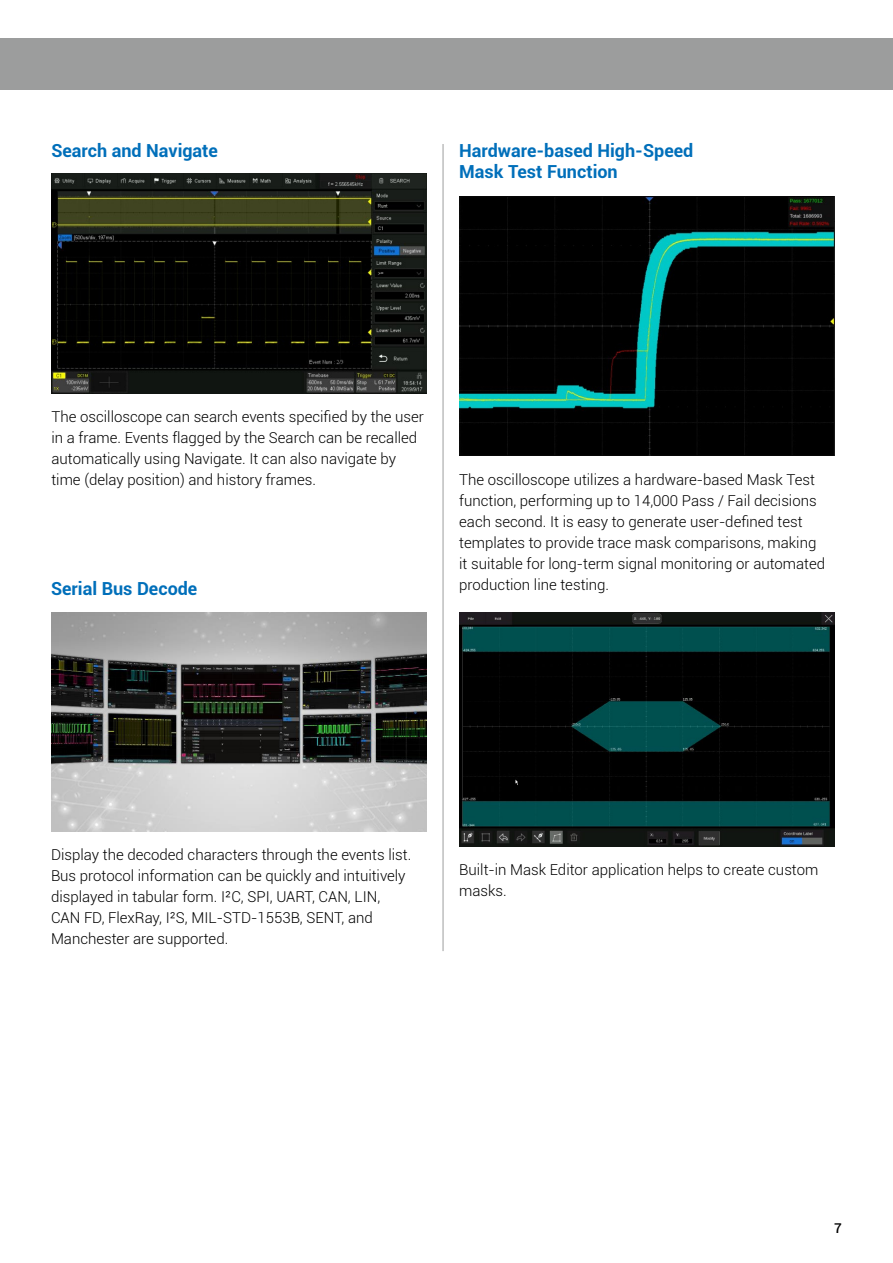
<style>
.page{position:relative;width:893px;height:1263px;background:#fff}
.page>*{position:absolute;margin:0;border:0;box-sizing:border-box;transform-origin:0 0}
.t1{font:700 18px/21px "Roboto";color:#006fba}
.t2{font:300 15px/21px "Roboto";color:#000}
.t3{font:500 13.5px "Roboto";color:#000}
</style>
<div class="page">
<div style="left:0;top:38px;width:893px;height:51px;background:#9c9d9d"></div>
<hr style="left:443px;top:144px;width:1px;height:807px;background:#9c9d9d">
<img style="left:51px;top:173px;width:376px;height:220px">
<img style="left:459px;top:197px;width:376px;height:259px">
<img style="left:51px;top:612px;width:375px;height:220px">
<img style="left:459px;top:612px;width:376px;height:235px">
<p class="t1" style="left:51px;top:139px;width:168px">Search and Navigate</p>
<p class="t1" style="left:459px;top:139px;width:236px">Hardware-based High-Speed<br>Mask Test Function</p>
<p class="t2" style="left:51px;top:405px;width:374px">The oscilloscope can search events specified by the user in a frame. Events flagged by the Search can be recalled automatically using Navigate. It can also navigate by time (delay position) and history frames.</p>
<p class="t1" style="left:51px;top:578px;width:148px">Serial Bus Decode</p>
<p class="t2" style="left:459px;top:468px;width:367px">The oscilloscope utilizes a hardware-based Mask Test function, performing up to 14,000 Pass / Fail decisions each second. It is easy to generate user-defined test templates to provide trace mask comparisons, making it suitable for long-term signal monitoring or automated production line testing.</p>
<p class="t2" style="left:51px;top:844px;width:362px">Display the decoded characters through the events list.<br>Bus protocol information can be quickly and intuitively displayed in tabular form. I²C, SPI, UART, CAN, LIN, CAN FD, FlexRay, I²S, MIL-STD-1553B, SENT, and Manchester are supported.</p>
<p class="t2" style="left:459px;top:859px;width:361px">Built-in Mask Editor application helps to create custom masks.</p>
<p class="t3" style="left:834px;top:1219px;width:9px">7</p>
</div>
